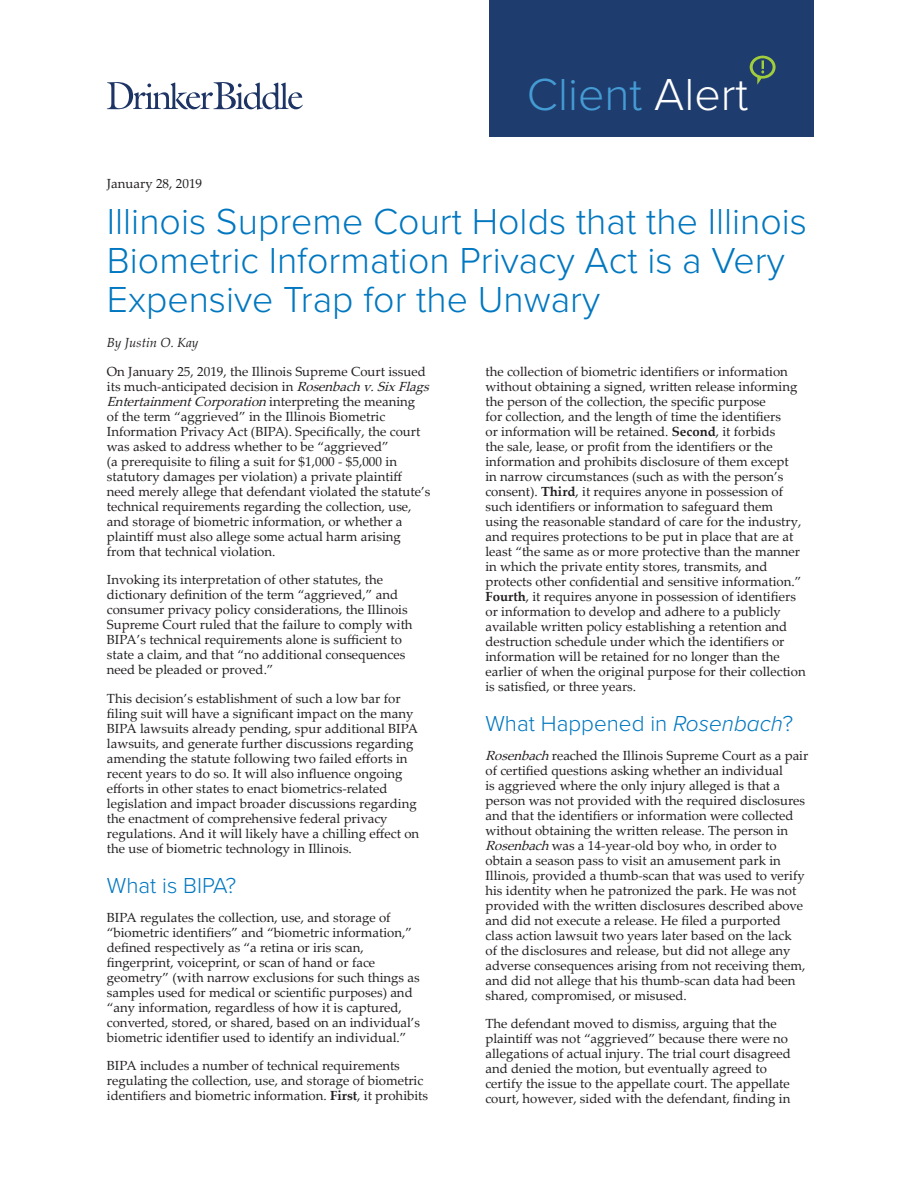
<style>
.page{position:relative;width:918px;height:1188px;background:#fff}
.page>*{position:absolute;margin:0;border:0;box-sizing:border-box;transform-origin:0 0}
.Lawyer_Office_and_or{font:300 46.5px "Proxima Nova";color:#459cd5}
.Title_-_Cover{font:300 37.5px/39px "Proxima Nova";color:#0077c0}
.Body{font:300 22.5px "Proxima Nova";color:#0077c0}
.Body-2{font:13.2px/15px "Palatino Linotype";color:#231f20}
.Body-3{font:italic 13.2px "Palatino Linotype";color:#231f20}
.s1{color:#fff}
.s2{font-style:italic}
.s3{font-weight:700}
</style>
<div class="page">
<svg style="left:107px;top:82px;width:196px;height:28px"></svg>
<div style="left:489px;top:0;width:324px;height:136px;background:#1e3c6d"></div>
<svg style="left:750px;top:56px;width:26px;height:29px"></svg>
<p class="Lawyer_Office_and_or" style="left:527px;top:59px;width:223px">Client <span class="s1">Alert</span></p>
<p class="Body-2" style="left:107px;top:176px;width:97px">January 28, 2019</p>
<p class="Title_-_Cover" style="left:107px;top:200px;width:702px">Illinois Supreme Court Holds that the Illinois<br>Biometric Information Privacy Act is a Very<br>Expensive Trap for the Unwary</p>
<p class="Body-3" style="left:107px;top:334px;width:93px">By Justin O. Kay</p>
<p class="Body-2" style="left:107px;top:363px;width:328px">On January 25, 2019, the Illinois Supreme Court issued its much-anticipated decision in <span class="s2">Rosenbachv.SixFlags EntertainmentCorporation</span>i n t e r p r e t i n g t h e m e a n i n g<br>of the term “aggrieved” in the Illinois Biometric Information Privacy Act (BIPA). Specifically, the court was asked to address whether to be “aggrieved”<br>(a prerequisite to filing a suit for $1,000 - $5,000 in statutory damages per violation) a private plaintiff need merely allege that defendant violated the statute’s technical requirements regarding the collection, use, and storage of biometric information, or whether a plaintiff must also allege some actual harm arising<br>from that technical violation.</p>
<p class="Body-2" style="left:107px;top:572px;width:307px">Invoking its interpretation of other statutes, the dictionary definition of the term “aggrieved,” and consumer privacy policy considerations, the Illinois Supreme Court ruled that the failure to comply with BIPA’s technical requirements alone is sufficient to state a claim, and that “no additional consequences need be pleaded or proved.”</p>
<p class="Body-2" style="left:107px;top:690px;width:314px">This decision’s establishment of such a low bar for filing suit will have a significant impact on the many BIPA lawsuits already pending, spur additional BIPA lawsuits, and generate further discussions regarding amending the statute following two failed efforts in recent years to do so. It will also influence ongoing efforts in other states to enact biometrics-related legislation and impact broader discussions regarding the enactment of comprehensive federal privacy regulations. And it will likely have a chilling effect on the use of biometric technology in Illinois.</p>
<p class="Body" style="left:107px;top:869px;width:131px">What is BIPA?</p>
<p class="Body-2" style="left:107px;top:909px;width:315px">BIPA regulates the collection, use, and storage of “biometric identifiers” and “biometric information,” defined respectively as “a retina or iris scan, fingerprint, voiceprint, or scan of hand or face geometry” (with narrow exclusions for such things as samples used for medical or scientific purposes) and “any information, regardless of how it is captured, converted, stored, or shared, based on an individual’s biometric identifier used to identify an individual.”</p>
<p class="Body-2" style="left:107px;top:1058px;width:323px">BIPA includes a number of technical requirements regulating the collection, use, and storage of biometric identifiers and biometric information. <span class="s3">First</span>, it prohibits</p>
<p class="Body-2" style="left:485px;top:363px;width:322px">the collection of biometric identifiers or information without obtaining a signed, written release informing the person of the collection, the specific purpose<br>for collection, and the length of time the identifiers<br>or information will be retained. <span class="s3">Second</span>, it forbids<br>the sale, lease, or profit from the identifiers or the information and prohibits disclosure of them except<br>in narrow circumstances (such as with the person’s consent). <span class="s3">Third</span>, it requires anyone in possession of such identifiers or information to safeguard them using the reasonable standard of care for the industry, and requires protections to be put in place that are at least “the same as or more protective than the manner in which the private entity stores, transmits, and protects other confidential and sensitive information.” <span class="s3">Fourth</span>, it requires anyone in possession of identifiers or information to develop and adhere to a publicly available written policy establishing a retention and destruction schedule under which the identifiers or information will be retained for no longer than the earlier of when the original purpose for their collection is satisfied, or three years.</p>
<p class="Body" style="left:485px;top:707px;width:309px">What Happened in <span class="s2">Rosenbach</span>?</p>
<p class="Body-2" style="left:485px;top:747px;width:324px"><span class="s2">Rosenbach</span>reached the Illinois Supreme Court as a pair of certified questions asking whether an individual<br>is aggrieved where the only injury alleged is that a person was not provided with the required disclosures and that the identifiers or information were collected without obtaining the written release. The person in <span class="s2">Rosenbach</span>was a 14-year-old boy who, in order to obtain a season pass to visit an amusement park in Illinois, provided a thumb-scan that was used to verify his identity when he patronized the park. He was not provided with the written disclosures described above and did not execute a release. He filed a purported class action lawsuit two years later based on the lack<br>of the disclosures and release, but did not allege any adverse consequences arising from not receiving them, and did not allege that his thumb-scan data had been shared, compromised, or misused.</p>
<p class="Body-2" style="left:485px;top:1016px;width:307px">The defendant moved to dismiss, arguing that the plaintiff was not “aggrieved” because there were no allegations of actual injury. The trial court disagreed and denied the motion, but eventually agreed to certify the issue to the appellate court. The appellate court, however, sided with the defendant, finding in</p>
</div>
